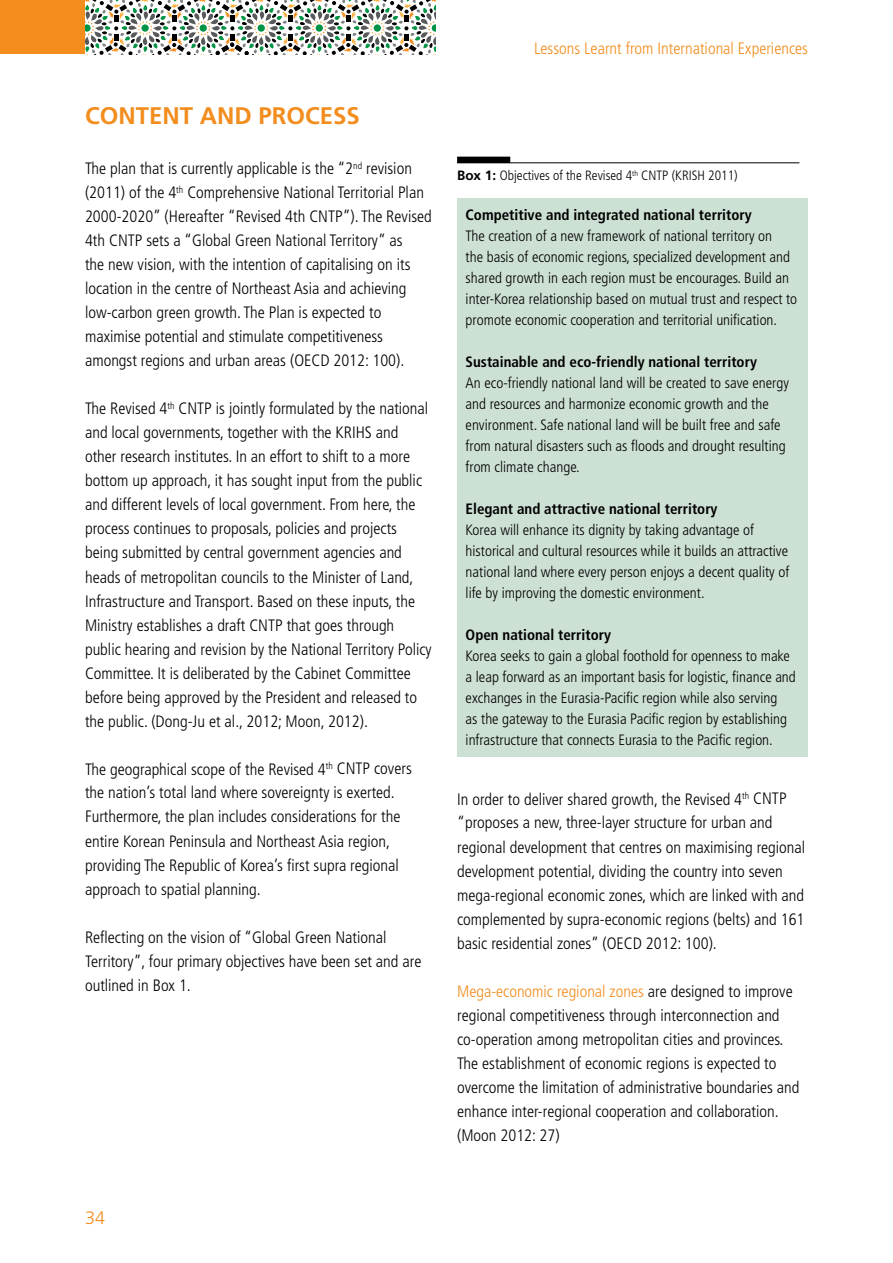
<style>
.page{position:relative;width:893px;height:1263px;background:#fff}
.page>*{position:absolute;margin:0;border:0;box-sizing:border-box;transform-origin:0 0}
.t1{font:700 24px "Frutiger LT Std";color:#f28d1e}
.t2{font:300 18px "Frutiger LT Std";color:#f28d1e}
.t3{font:300 condensed 16.5px/24px "Frutiger LT Std";color:#000}
.t4{font:300 condensed 16.5px "Frutiger LT Std";color:#f28d1e}
.t5{font:300 condensed 15px/21px "Frutiger LT Std";color:#000}
.t6{font:700 condensed 15px "Frutiger LT Std";color:#000}
.t7{font:300 condensed 13.5px "Frutiger LT Std";color:#000}
.s1{font-weight:700;font-stretch:normal}
.s2{color:#f28d1e}
</style>
<div class="page">
<svg style="left:85px;top:0;width:351px;height:55px"></svg>
<div style="left:0;top:0;width:85px;height:54px;background:#f28d1e"></div>
<hr style="left:457px;top:163px;width:342px;height:1px;background:#000">
<div style="left:457px;top:157px;width:53px;height:6px;background:#000"></div>
<div style="left:457px;top:198px;width:351px;height:558px;background:#cde0d4"></div>
<h1 class="t1" style="left:85px;top:102px;width:262px">CONTENT AND PROCESS</h1>
<p class="t3" style="left:85px;top:157px;width:348px">The plan that is currently applicable is the “2<sup>nd</sup> revision (2011) of the 4<sup>th</sup> Comprehensive National Territorial Plan 2000-2020” (Hereafter “Revised 4th CNTP”). The Revised 4th CNTP sets a “Global Green National Territory” as<br>the new vision, with the intention of capitalising on its location in the centre of Northeast Asia and achieving low-carbon green growth. The Plan is expected to maximise potential and stimulate competitiveness amongst regions and urban areas (OECD 2012: 100).</p>
<p class="t3" style="left:85px;top:397px;width:348px">The Revised 4<sup>th</sup> CNTP is jointly formulated by the national and local governments, together with the KRIHS and other research institutes. In an effort to shift to a more bottom up approach, it has sought input from the public and different levels of local government. From here, the process continues to proposals, policies and projects being submitted by central government agencies and heads of metropolitan councils to the Minister of Land, Infrastructure and Transport. Based on these inputs, the Ministry establishes a draft CNTP that goes through public hearing and revision by the National Territory Policy Committee. It is deliberated by the Cabinet Committee before being approved by the President and released to the public. (Dong-Ju et al., 2012; Moon, 2012).</p>
<p class="t3" style="left:85px;top:757px;width:328px">The geographical scope of the Revised 4<sup>th</sup> CNTP covers the nation’s total land where sovereignty is exerted.<br>Furthermore, the plan includes considerations for the entire Korean Peninsula and Northeast Asia region, providing The Republic of Korea’s first supra regional approach to spatial planning.</p>
<p class="t3" style="left:85px;top:925px;width:338px">Reflecting on the vision of “Global Green National<br>Territory”, four primary objectives have been set and are outlined in Box 1.</p>
<p class="t4" style="left:534px;top:39px;width:275px">Lessons Learnt from International Experiences</p>
<p class="t7" style="left:457px;top:168px;width:282px"><span class="s1">BOX 1:</span> Objectives of the Revised 4<sup>th</sup> CNTP (KRISH 2011)</p>
<p class="t6" style="left:466px;top:206px;width:288px">Competitive and integrated national territory</p>
<p class="t5" style="left:466px;top:226px;width:333px">The creation of a new framework of national territory on<br>the basis of economic regions, specialized development and shared growth in each region must be encourages. Build an inter-Korea relationship based on mutual trust and respect to promote economic cooperation and territorial unification.</p>
<p class="t6" style="left:466px;top:353px;width:293px">Sustainable and eco-friendly national territory</p>
<p class="t5" style="left:466px;top:373px;width:325px">An eco-friendly national land will be created to save energy and resources and harmonize economic growth and the environment. Safe national land will be built free and safe from natural disasters such as floods and drought resulting from climate change.</p>
<p class="t6" style="left:466px;top:500px;width:253px">Elegant and attractive national territory</p>
<p class="t5" style="left:466px;top:520px;width:325px">Korea will enhance its dignity by taking advantage of historical and cultural resources while it builds an attractive national land where every person enjoys a decent quality of life by improving the domestic environment.</p>
<p class="t6" style="left:466px;top:626px;width:147px">Open national territory</p>
<p class="t5" style="left:466px;top:646px;width:332px">Korea seeks to gain a global foothold for openness to make a leap forward as an important basis for logistic, finance and exchanges in the Eurasia-Pacific region while also serving<br>as the gateway to the Eurasia Pacific region by establishing infrastructure that connects Eurasia to the Pacific region.</p>
<p class="t3" style="left:457px;top:787px;width:350px">In order to deliver shared growth, the Revised 4<sup>th</sup> CNTP “proposes a new, three-layer structure for urban and regional development that centres on maximising regional development potential, dividing the country into seven mega-regional economic zones, which are linked with and complemented by supra-economic regions (belts) and 161 basic residential zones” (OECD 2012: 100).</p>
<p class="t3" style="left:457px;top:979px;width:344px"><span class="s2">Mega-economic regional zones</span> are designed to improve regional competitiveness through interconnection and co-operation among metropolitan cities and provinces.<br>The establishment of economic regions is expected to overcome the limitation of administrative boundaries and enhance inter-regional cooperation and collaboration. (Moon 2012: 27)</p>
<p class="t2" style="left:85px;top:1208px;width:22px">34</p>
</div>
